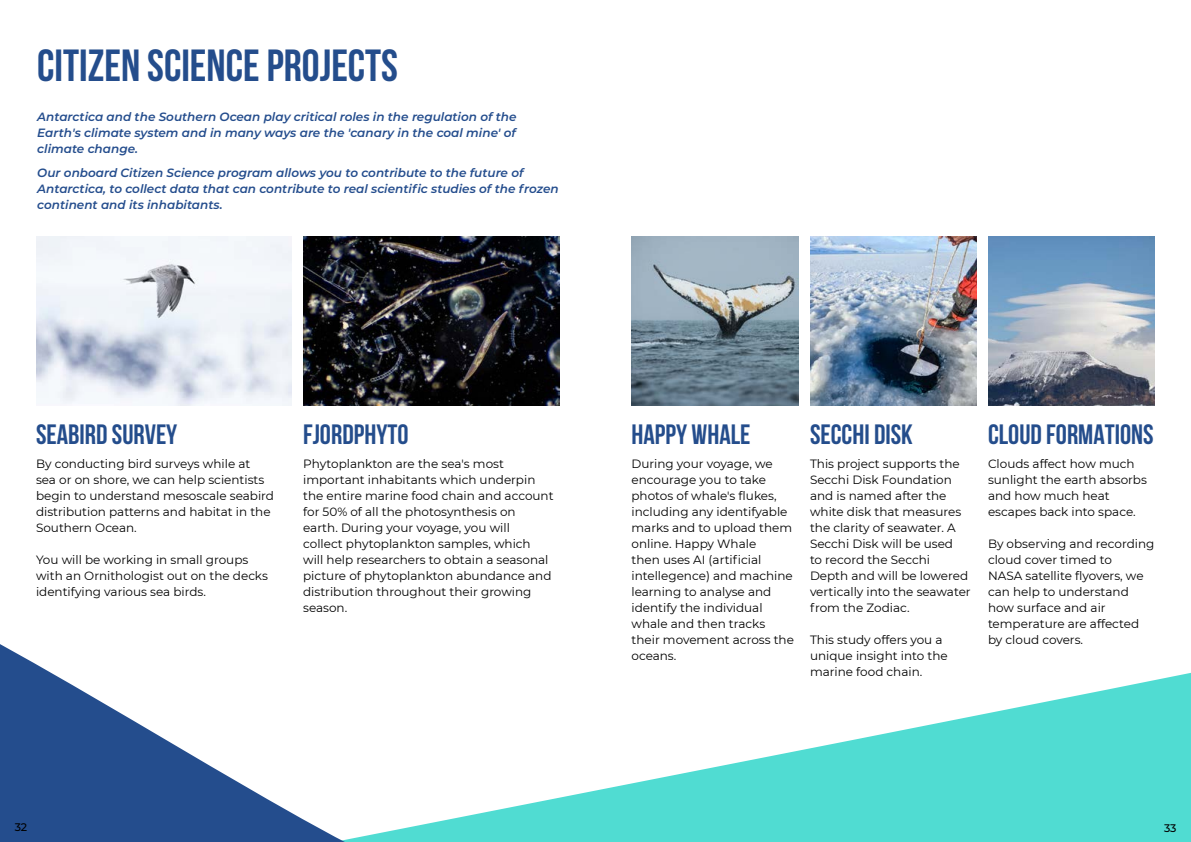
<style>
.page{position:relative;width:1191px;height:842px;background:#fff}
.page>*{position:absolute;margin:0;border:0;box-sizing:border-box;transform-origin:0 0}
.t1{font:700 45px "Bebas Neue";color:#244d8c}
.t2{font:700 28px "Bebas Neue";color:#244d8c}
.t3{font:12px/16px "Montserrat";color:#000}
.t4{font:italic 600 12px/16px "Montserrat";color:#244d8d;text-align:justify}
.t5{font:500 11px "Montserrat";color:#000}
</style>
<div class="page">
<img style="left:36px;top:236px;width:256px;height:170px">
<img style="left:304px;top:236px;width:255px;height:170px">
<img style="left:631px;top:236px;width:167px;height:170px">
<img style="left:810px;top:236px;width:166px;height:170px">
<img style="left:988px;top:236px;width:166px;height:170px">
<svg style="left:0;top:644px;width:1191px;height:198px"></svg>
<h1 class="t1" style="left:37px;top:41px;width:362px">CITIZEN SCIENCE PROJECTS</h1>
<p class="t4" style="left:37px;top:108px;width:481px">Antarctica and the Southern Ocean play critical roles in the regulation of the Earth's climate system and in many ways are the 'canary in the coal mine' of climate change.</p>
<p class="t4" style="left:37px;top:164px;width:523px;text-align:left">Our onboard Citizen Science program allows you to contribute to the future of<br>Antarctica, to collect data that can contribute to real scientific studies of the frozen continent and its inhabitants.</p>
<h2 class="t2" style="left:36px;top:419px;width:143px">SEABIRD SURVEY</h2>
<p class="t3" style="left:36px;top:456px;width:239px">By conducting bird surveys while at<br>sea or on shore, we can help scientists begin to understand mesoscale seabird distribution patterns and habitat in the Southern Ocean.</p>
<p class="t3" style="left:36px;top:552px;width:233px">You will be working in small groups with an Ornithologist out on the decks identifying various sea birds.</p>
<h2 class="t2" style="left:303px;top:419px;width:107px">FJORDPHYTO</h2>
<p class="t3" style="left:303px;top:456px;width:252px">Phytoplankton are the sea's most important inhabitants which underpin the entire marine food chain and account for 50% of all the photosynthesis on<br>earth. During your voyage, you will<br>collect phytoplankton samples, which will help researchers to obtain a seasonal picture of phytoplankton abundance and distribution throughout their growing season.</p>
<h2 class="t2" style="left:631px;top:419px;width:121px">HAPPY WHALE</h2>
<p class="t3" style="left:631px;top:456px;width:164px">During your voyage, we encourage you to take photos of whale's flukes, including any identifyable marks and to upload them online. Happy Whale<br>then uses AI (artificial intellegence) and machine learning to analyse and identify the individual whale and then tracks their movement across the oceans.</p>
<h2 class="t2" style="left:810px;top:419px;width:104px">SECCHI DISK</h2>
<p class="t3" style="left:810px;top:456px;width:162px">This project supports the<br>Secchi Disk Foundation and is named after the white disk that measures the clarity of seawater. A<br>Secchi Disk will be used<br>to record the Secchi<br>Depth and will be lowered vertically into the seawater from the Zodiac.</p>
<p class="t3" style="left:810px;top:632px;width:139px">This study offers you a unique insight into the marine food chain.</p>
<h2 class="t2" style="left:988px;top:419px;width:167px">CLOUD FORMATIONS</h2>
<p class="t3" style="left:988px;top:456px;width:160px">Clouds affect how much sunlight the earth absorbs and how much heat escapes back into space.</p>
<p class="t3" style="left:988px;top:536px;width:168px">By observing and recording cloud cover timed to<br>NASA satellite flyovers, we can help to understand how surface and air temperature are affected by cloud covers.</p>
<p class="t5" style="left:15px;top:819px;width:14px">32</p>
<p class="t5" style="left:1164px;top:820px;width:14px">33</p>
</div>
